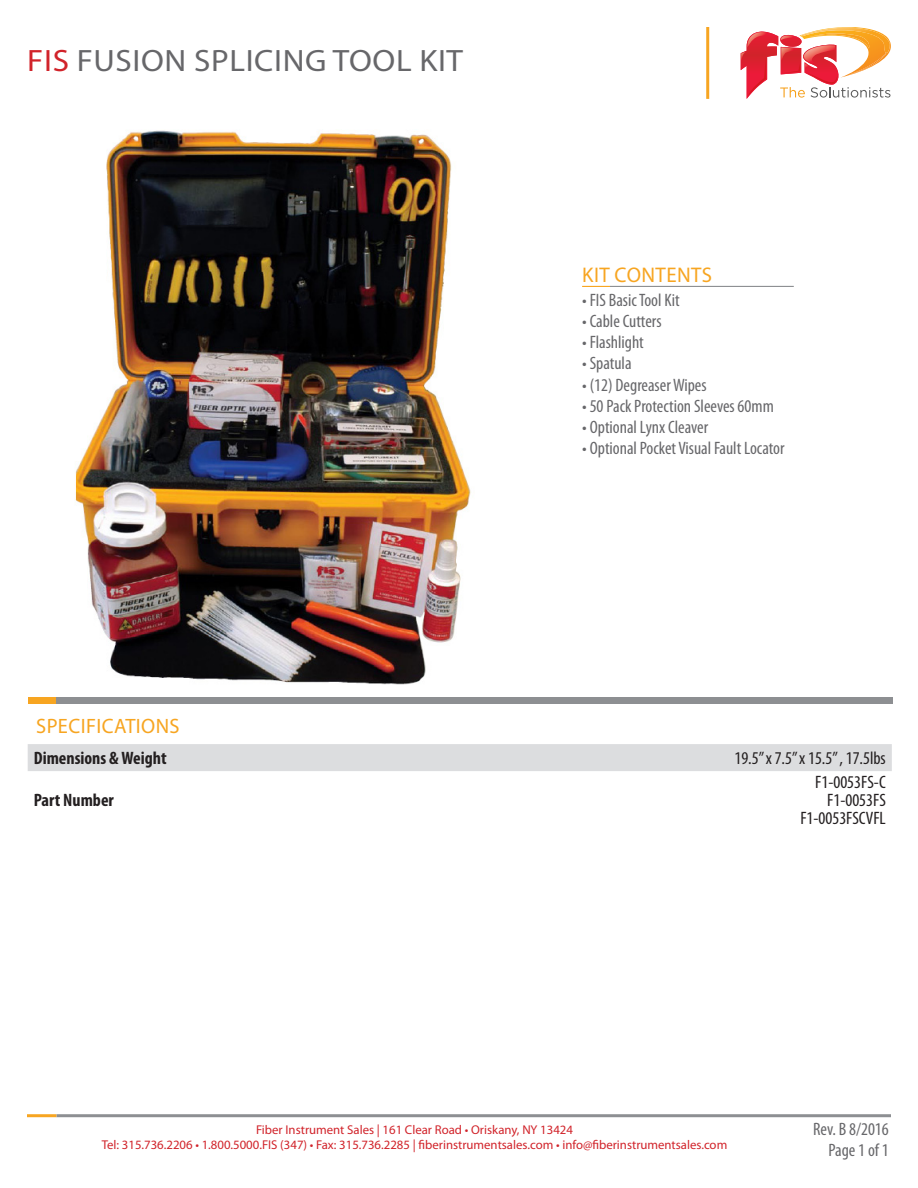
<style>
.page{position:relative;width:918px;height:1188px;background:#fff}
.page>*{position:absolute;margin:0;border:0;box-sizing:border-box;transform-origin:0 0}
.t1{font:31.05px "Myriad Pro";letter-spacing:.02em;color:#67676a;scale:1.07 1}
.t2{font:21.3px "Myriad Pro";color:#f7a521}
.t3{font:20.85px "Myriad Pro";letter-spacing:.02em;color:#f7a521}
.t4{font:condensed 18px/21.6px "Myriad Pro";color:#67676a;text-align:right}
.t5{font:condensed 18px/18px "Myriad Pro";color:#231f20;text-align:right}
.t6{font:700 condensed 18px "Myriad Pro";color:#231f20}
.t7{font:12.75px/15.5px "Myriad Pro";color:#d1232a;text-align:center}
.s1{color:#d1232a}
</style>
<div class="page">
<div style="left:28px;top:698px;width:28px;height:6px;background:#f7a521"></div>
<div style="left:56px;top:698px;width:837px;height:6px;background:#8d8f92"></div>
<svg style="left:741px;top:27px;width:150px;height:72px"></svg>
<hr style="left:706px;top:27px;width:3px;height:72px;background:#f7a521">
<hr style="left:56px;top:1114px;width:835px;height:3px;background:#8d8f92">
<hr style="left:27px;top:1114px;width:29px;height:3px;background:#f7a521">
<hr style="left:610px;top:286px;width:184px;height:1px;background:#8d8f92">
<svg style="left:582px;top:286px;width:28px;height:1px"></svg>
<div style="left:28px;top:744px;width:864px;height:27px;background:#dcdddf"></div>
<img style="left:75px;top:130px;width:396px;height:555px">
<h1 class="t1" style="left:27px;top:41px;width:409px"><span class="s1">FIS</span> FUSION SPLICING TOOL KIT</h1>
<p class="t3" style="left:36px;top:713px;width:145px">SPECIFICATIONS</p>
<p class="t2" style="left:582px;top:262px;width:46px">Kit contents</p>
<p class="t4" style="left:582px;top:290px;width:99px">• FIS Basic Tool Kit</p>
<p class="t4" style="left:582px;top:311px;width:81px">• Cable Cutters</p>
<p class="t4" style="left:582px;top:332px;width:63px">• Flashlight</p>
<p class="t4" style="left:582px;top:353px;width:51px">• Spatula</p>
<p class="t4" style="left:582px;top:374px;width:126px">• (12) Degreaser Wipes</p>
<p class="t4" style="left:582px;top:395px;width:193px">• 50 Pack Protection Sleeves 60mm</p>
<p class="t4" style="left:582px;top:416px;width:127px">• Optional Lynx Cleaver</p>
<p class="t4" style="left:582px;top:437px;width:204px">• Optional Pocket Visual Fault Locator</p>
<p class="t6" style="left:34px;top:747px;width:135px">Dimensions &amp; Weight</p>
<p class="t5" style="left:734px;top:749px;width:153px">19.5” x 7.5” x 15.5” , 17.5lbs</p>
<p class="t6" style="left:34px;top:789px;width:82px">Part Number</p>
<p class="t5" style="left:800px;top:773px;width:87px">F1-0053FS-C<br>F1-0053FS<br>F1-0053FSCVFL</p>
<p class="t7" style="left:102px;top:1122px;width:627px">Fiber Instrument Sales | 161 Clear Road • Oriskany, NY 13424<br>Tel: 315.736.2206 • 1.800.5000.FIS (347) • Fax: 315.736.2285 | fiberinstrumentsales.com • info@fiberinstrumentsales.com</p>
<p class="t4" style="left:813px;top:1118px;width:77px">Rev. B 8/2016<br>Page 1 of 1</p>
</div>
